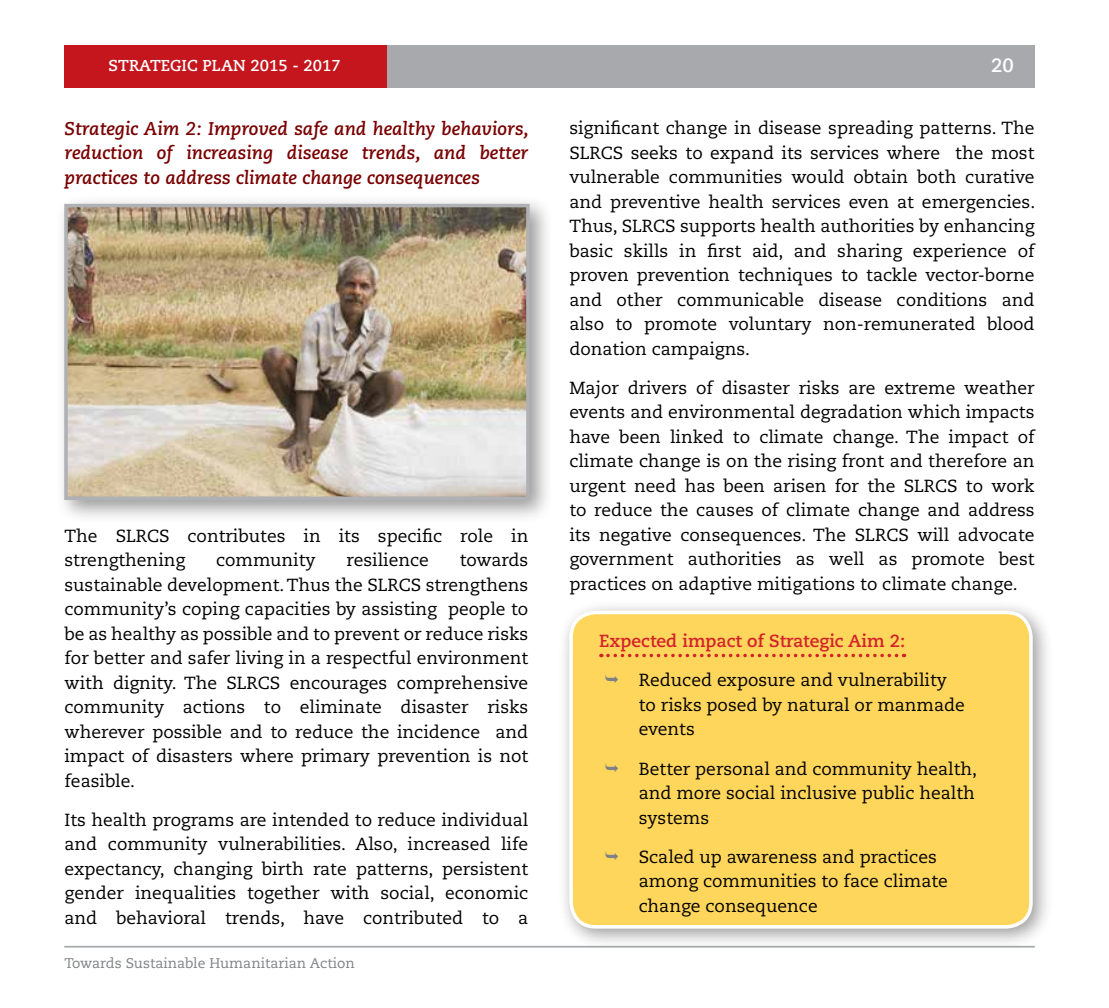
<style>
.page{position:relative;width:1109px;height:1008px;background:#fff}
.page>*{position:absolute;margin:0;border:0;box-sizing:border-box;transform-origin:0 0}
.t1{font:700 19.25px "Caecilia LT Std";color:#fff}
.t2{font:italic 700 18.38px/24.5px "Caecilia LT Std";color:#790000;text-align:justify}
.t3{font:17.5px/24.5px "Caecilia LT Std";color:#000}
.t4{font:700 17.5px "Caecilia LT Std";color:#d2232a}
.t5{font:700 15.75px "Caecilia LT Std";color:#fff}
.t6{font:14px "Caecilia LT Std";color:#808285}
</style>
<div class="page">
<div style="left:64px;top:45px;width:970px;height:43px;background:#a7a9ac"></div>
<div style="left:64px;top:45px;width:323px;height:43px;background:#c4161c"></div>
<hr style="left:64px;top:946px;width:971px;height:2px;background:#a7a9ac">
<div style="left:558px;top:599px;width:496px;height:351px;background:#000;opacity:.4"></div>
<div style="left:571px;top:612px;width:460px;height:315px;background:#ffd65c;border-radius:25px"></div>
<div style="left:569px;top:611px;width:464px;height:318px;border:4px solid #fff;border-radius:25px"></div>
<svg style="left:608px;top:654px;width:296px;height:3px"></svg>
<div style="left:55px;top:195px;width:498px;height:329px;background:#000;opacity:.4"></div>
<img style="left:69px;top:209px;width:456px;height:286px">
<div style="left:64px;top:204px;width:466px;height:296px;border:4px solid #afb1b4"></div>
<p class="t5" style="left:109px;top:56px;width:234px">STRATEGIC PLAN 2015 - 2017</p>
<p class="t2" style="left:64px;top:116px;width:466px">Strategic Aim 2: Improved safe and healthy behaviors, reduction of increasing disease trends, and better practices to address climate change consequences</p>
<p class="t3" style="left:64px;top:524px;width:465px">The SLRCS contributes in its specific role in strengthening</p>
<p class="t3" style="left:216px;top:548px;width:101px">community</p>
<p class="t3" style="left:346px;top:548px;width:84px">resilience</p>
<p class="t3" style="left:64px;top:548px;width:465px;text-align:justify;text-indent:395px">towards sustainable development. Thus the SLRCS strengthens community’s coping capacities by assisting people to be as healthy as possible and to prevent or reduce risks for better and safer living in a respectful environment with dignity. The SLRCS encourages comprehensive community actions to eliminate disaster risks wherever possible and to reduce the incidence and impact of disasters where primary prevention is not feasible.</p>
<p class="t3" style="left:64px;top:808px;width:465px;text-align:justify">Its health programs are intended to reduce individual and community vulnerabilities. Also, increased life expectancy, changing birth rate patterns, persistent gender inequalities together with social, economic and behavioral trends, have contributed to a</p>
<p class="t6" style="left:64px;top:955px;width:292px">Towards Sustainable Humanitarian Action</p>
<p class="t1" style="left:991px;top:54px;width:24px">20</p>
<p class="t3" style="left:569px;top:116px;width:467px;text-align:justify">significant change in disease spreading patterns. The SLRCS seeks to expand its services where the most vulnerable communities would obtain both curative and preventive health services even at emergencies.<br>Thus, SLRCS supports health authorities by enhancing basic skills in first aid, and sharing experience of proven prevention techniques to tackle vector-borne and other communicable disease conditions and also to promote voluntary non-remunerated blood donation campaigns.</p>
<p class="t3" style="left:569px;top:376px;width:467px;text-align:justify">Major drivers of disaster risks are extreme weather events and environmental degradation which impacts have been linked to climate change. The impact of climate change is on the rising front and therefore an urgent need has been arisen for the SLRCS to work to reduce the causes of climate change and address its negative consequences. The SLRCS will advocate government authorities as well as promote best practices on adaptive mitigations to climate change.</p>
<p class="t4" style="left:599px;top:630px;width:308px">Expected impact of Strategic Aim 2:</p>
<p class="t3" style="left:639px;top:668px;width:327px">Reduced exposure and vulnerability to risks posed by natural or manmade events</p>
<p class="t3" style="left:639px;top:757px;width:340px">Better personal and community health, and more social inclusive public health systems</p>
<p class="t3" style="left:639px;top:845px;width:311px">Scaled up awareness and practices among communities to face climate change consequence</p>
</div>
